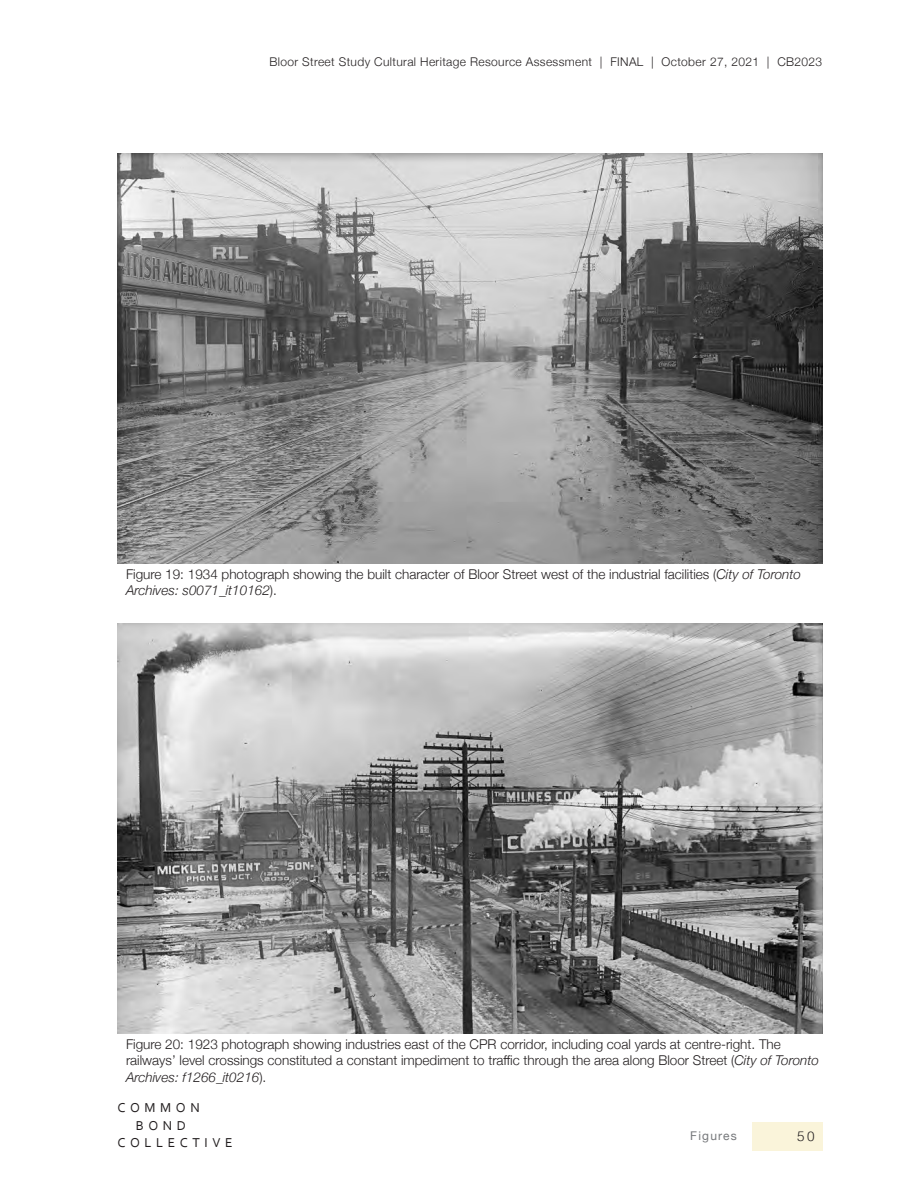
<style>
.page{position:relative;width:918px;height:1188px;background:#fff}
.page>*{position:absolute;margin:0;border:0;box-sizing:border-box;transform-origin:0 0}
.t1{font:300 13.5px/16.2px "Helvetica Neue";color:#231f20}
.t2{font:13.5px "Corbel";letter-spacing:.34em;color:#211d1e}
.t3{font:300 13.5px "Helvetica";color:#231f20}
.t4{font:300 12px "Helvetica Neue";letter-spacing:.03em;color:#231f20}
.t5{font:12px "Helvetica Neue";letter-spacing:.1em;color:#76787b}
.s1{font-style:italic}
</style>
<div class="page">
<div style="left:752px;top:1122px;width:70px;height:29px;background:#faf4da"></div>
<img style="left:118px;top:623px;width:704px;height:410px">
<img style="left:118px;top:153px;width:704px;height:410px">
<p class="t4" style="left:269px;top:52px;width:554px">Bloor Street Study Cultural Heritage Resource Assessment | FINAL | October 27, 2021 | CB2023</p>
<p class="t1" style="left:126px;top:565px;width:676px">Figure 19: 1934 photograph showing the built character of Bloor Street west of the industrial facilities (<span class="s1">City of Toronto<br>Archives: s0071_it10162</span>).</p>
<p class="t1" style="left:126px;top:1035px;width:694px">Figure 20: 1923 photograph showing industries east of the CPR corridor, including coal yards at centre-right. The railways’ level crossings constituted a constant impediment to traffic through the area along Bloor Street (<span class="s1">City of Toronto<br>Archives: f1266_it0216</span>).</p>
<p class="t2" style="left:118px;top:1099px;width:84px">COMMON</p>
<p class="t2" style="left:136px;top:1117px;width:52px">BOND</p>
<p class="t2" style="left:118px;top:1134px;width:117px">COLLECTIVE</p>
<p class="t5" style="left:690px;top:1127px;width:48px">Figures</p>
<p class="t3" style="left:797px;top:1124px;width:19px">50</p>
</div>
